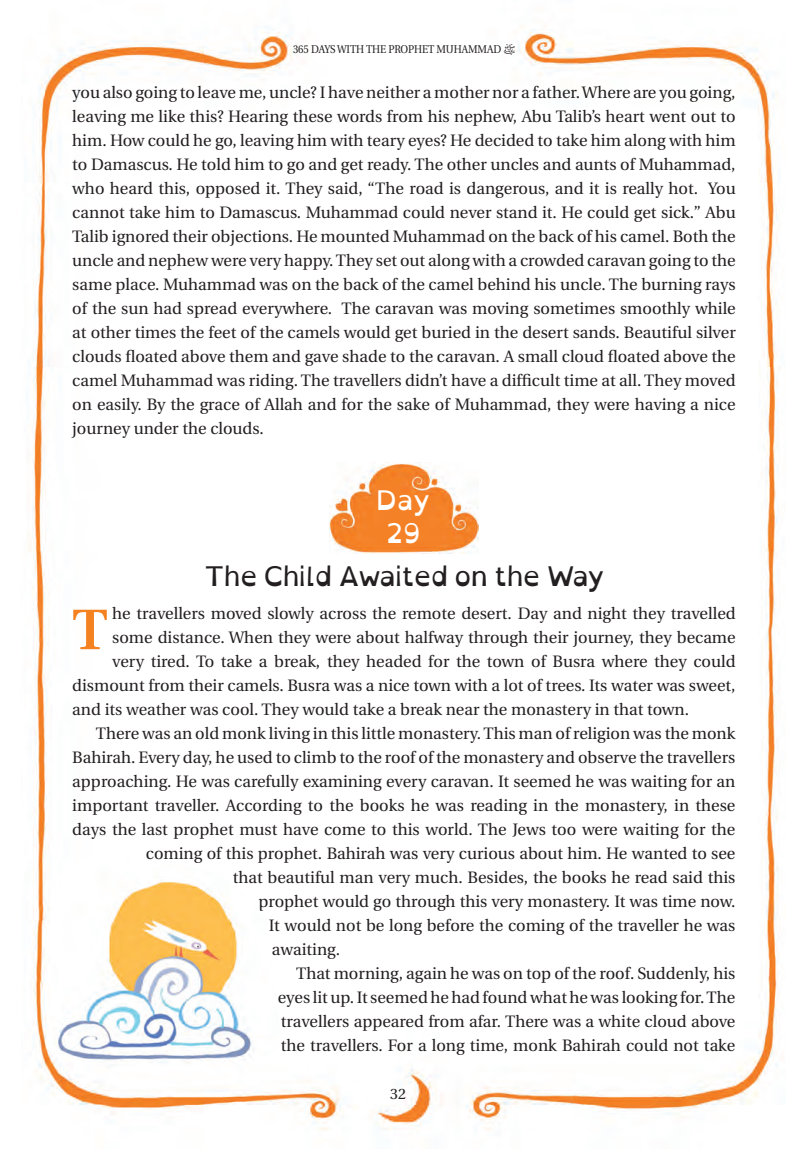
<style>
.page{position:relative;width:808px;height:1149px;background:#fff}
.page>*{position:absolute;margin:0;border:0;box-sizing:border-box;transform-origin:0 0}
.t1{font:600 57px "Utopia";color:#f58220}
.t2{font:27px "Open Dyslexic";letter-spacing:-.025em;color:#231f20}
.t3{font:27px/33px "Open Dyslexic";color:#fff;text-align:center}
.t4{font:16.5px/24px "Utopia";color:#231f20;text-align:justify}
.t5{font:15px "Utopia";color:#231f20}
.t6{font:11.25px "Utopia";letter-spacing:-.01em;color:#231f20;scale:.9 1}
</style>
<div class="page">
<img style="left:28px;top:26px;width:752px;height:1104px">
<svg style="left:503px;top:44px;width:12px;height:11px"></svg>
<img style="left:329px;top:462px;width:149px;height:91px">
<img style="left:45px;top:852px;width:234px;height:232px">
<p class="t6" style="left:293px;top:43px;width:233px">365 DAYS WITH THE PROPHET MUHAMMAD</p>
<p class="t4" style="left:72px;top:80px;width:665px">you also going to leave me, uncle? I have neither a mother nor a father. Where are you going, leaving me like this? Hearing these words from his nephew, Abu Talib’s heart went out to him. How could he go, leaving him with teary eyes? He decided to take him along with him to Damascus. He told him to go and get ready. The other uncles and aunts of Muhammad, who heard this, opposed it. They said, “The road is dangerous, and it is really hot. You cannot take him to Damascus. Muhammad could never stand it. He could get sick.” Abu Talib ignored their objections. He mounted Muhammad on the back of his camel. Both the uncle and nephew were very happy. They set out along with a crowded caravan going to the same place. Muhammad was on the back of the camel behind his uncle. The burning rays of the sun had spread everywhere. The caravan was moving sometimes smoothly while at other times the feet of the camels would get buried in the desert sands. Beautiful silver clouds floated above them and gave shade to the caravan. A small cloud floated above the camel Muhammad was riding. The travellers didn’t have a difficult time at all. They moved on easily. By the grace of Allah and for the sake of Muhammad, they were having a nice journey under the clouds.</p>
<h2 class="t3" style="left:376px;top:484px;width:56px">Day<br>29</h2>
<h2 class="t2" style="left:204px;top:560px;width:403px">The Child Awaited on the Way</h2>
<p class="t4" style="left:112px;top:601px;width:625px">he travellers moved slowly across the remote desert. Day and night they travelled</p>
<p class="t4" style="left:112px;top:625px;width:625px">some distance. When they were about halfway through their journey, they became</p>
<p class="t4" style="left:112px;top:649px;width:625px">very tired. To take a break, they headed for the town of Busra where they could</p>
<p class="t4" style="left:72px;top:673px;width:665px">dismount from their camels. Busra was a nice town with a lot of trees. Its water was sweet,</p>
<p class="t4" style="left:72px;top:697px;width:618px">and its weather was cool. They would take a break near the monastery in that town.</p>
<p class="t4" style="left:96px;top:721px;width:641px">There was an old monk living in this little monastery. This man of religion was the monk</p>
<p class="t4" style="left:72px;top:745px;width:664px">Bahirah. Every day, he used to climb to the roof of the monastery and observe the travellers</p>
<p class="t4" style="left:72px;top:769px;width:664px">approaching. He was carefully examining every caravan. It seemed he was waiting for an</p>
<p class="t4" style="left:72px;top:793px;width:665px">important traveller. According to the books he was reading in the monastery, in these</p>
<p class="t4" style="left:72px;top:817px;width:665px">days the last prophet must have come to this world. The Jews too were waiting for the</p>
<p class="t4" style="left:146px;top:841px;width:591px">coming of this prophet. Bahirah was very curious about him. He wanted to see</p>
<p class="t4" style="left:233px;top:865px;width:504px">that beautiful man very much. Besides, the books he read said this</p>
<p class="t4" style="left:258px;top:889px;width:479px">prophet would go through this very monastery. It was time now.</p>
<p class="t4" style="left:269px;top:913px;width:468px">It would not be long before the coming of the traveller he was</p>
<p class="t4" style="left:272px;top:937px;width:70px">awaiting.</p>
<p class="t4" style="left:296px;top:961px;width:441px">That morning, again he was on top of the roof. Suddenly, his</p>
<p class="t4" style="left:278px;top:985px;width:459px">eyes lit up. It seemed he had found what he was looking for. The</p>
<p class="t4" style="left:281px;top:1009px;width:456px">travellers appeared from afar. There was a white cloud above</p>
<p class="t4" style="left:281px;top:1033px;width:456px">the travellers. For a long time, monk Bahirah could not take</p>
<h1 class="t1" style="left:72px;top:597px;width:37px">T</h1>
<p class="t5" style="left:390px;top:1085px;width:17px">32</p>
</div>
